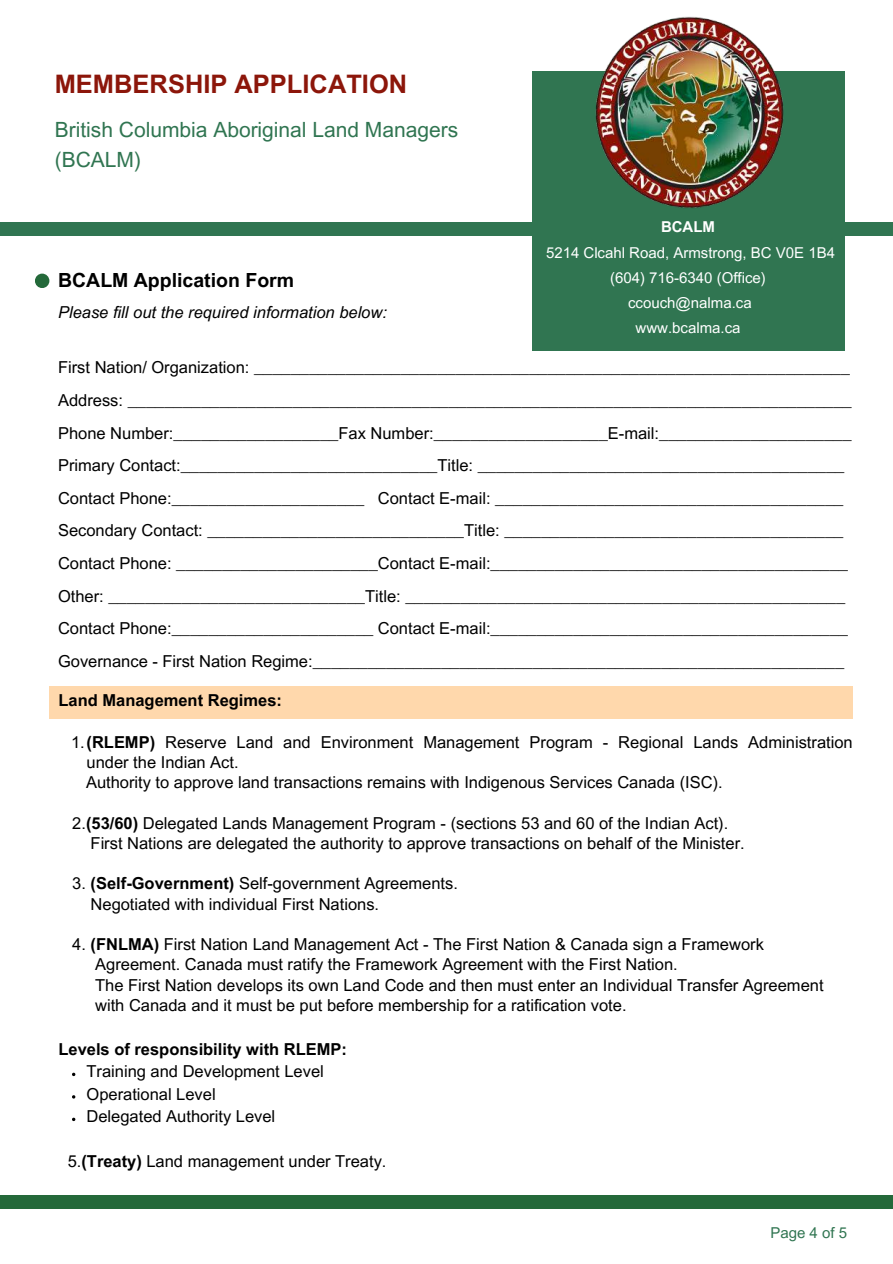
<style>
.page{position:relative;width:893px;height:1264px;background:#fff}
.page>*{position:absolute;margin:0;border:0;box-sizing:border-box;transform-origin:0 0}
.t1{font:700 25.5px "Arial MT Pro";color:#8c160a}
.t2{font:21px/29.2px "Arial MT Pro";color:#307551}
.t3{font:700 19.5px "Arial MT Pro";color:#000}
.t4{font:16.5px/32.5px "Arial MT Pro";color:#000}
.t5{font:700 16.5px "Arial MT Pro";color:#000}
.t6{font:italic 16.5px "Arial MT Pro";color:#000}
.t7{font:15px/25px "Open Sans";color:#fff;text-align:center}
.t8{font:15px/25px "Arial MT Pro";color:#fff;text-align:center}
.t9{font:15px "Arial MT Pro";color:#307551}
.t10{font:700 15px "Arial MT Pro";color:#fff}
.s1{font-weight:700}
</style>
<div class="page">
<div style="left:0;top:1194px;width:892px;height:14px;background:#24693a"></div>
<div style="left:35px;top:273px;width:14px;height:15px;background:#24693a;border-radius:50%"></div>
<div style="left:0;top:222px;width:892px;height:14px;background:#307551"></div>
<div style="left:532px;top:71px;width:312px;height:279px;background:#307551"></div>
<img style="left:595px;top:16px;width:189px;height:192px">
<div style="left:49px;top:686px;width:803px;height:33px;background:#ffd8ac"></div>
<h1 class="t1" style="left:55px;top:75px;width:354px">MEMBERSHIP APPLICATION</h1>
<p class="t2" style="left:55px;top:118px;width:405px">British Columbia Aboriginal Land Managers (BCALM)</p>
<p class="t3" style="left:58px;top:273px;width:237px">BCALM Application Form</p>
<p class="t6" style="left:58px;top:306px;width:330px">Please fill out the required information below:</p>
<p class="t10" style="left:661px;top:221px;width:56px">BCALM</p>
<p class="t8" style="left:546px;top:242px;width:290px">5214 Clcahl Road, Armstrong, BC V0E 1B4 (604) 716-6340 (Office)<br>ccouch@nalma.ca<br>www.bcalma.ca</p>
<p class="t7" style="left:546px;top:241px;width:290px">5214 Clcahl Road, Armstrong, BC V0E 1B4 (604) 716-6340 (Office)<br>ccouch@nalma.ca<br>www.bcalma.ca</p>
<p class="t4" style="left:58px;top:353px;width:795px">First Nation/ Organization: _________________________________________________________________ Address: _______________________________________________________________________________ Phone Number:__________________Fax Number:___________________E-mail:_____________________ Primary Contact:____________________________Title: ________________________________________ Contact Phone:_____________________ Contact E-mail: ______________________________________ Secondary Contact: ____________________________Title: _____________________________________ Contact Phone: ______________________Contact E-mail:_______________________________________ Other: ____________________________Title: ________________________________________________ Contact Phone:______________________ Contact E-mail:_______________________________________ Governance - First Nation Regime:__________________________________________________________</p>
<p class="t5" style="left:58px;top:694px;width:225px">Land Management Regimes:</p>
<p class="t4" style="left:86px;top:733px;width:767px;line-height:20.2px;text-indent:-15px">1.<span class="s1">(RLEMP)</span> Reserve Land and Environment Management Program - Regional Lands Administration under the Indian Act.</p>
<p class="t4" style="left:86px;top:768px;width:638px">Authority to approve land transactions remains with Indigenous Services Canada (ISC).</p>
<p class="t4" style="left:72px;top:808px;width:657px">2.<span class="s1">(53/60)</span> Delegated Lands Management Program - (sections 53 and 60 of the Indian Act).</p>
<p class="t4" style="left:91px;top:829px;width:655px">First Nations are delegated the authority to approve transactions on behalf of the Minister.</p>
<p class="t4" style="left:91px;top:875px;width:369px;line-height:20.2px;text-indent:-18px">3. <span class="s1">(Self-Government)</span> Self-government Agreements.<br>Negotiated with individual First Nations.</p>
<p class="t4" style="left:95px;top:936px;width:729px;line-height:20.2px;text-indent:-23px">4. <span class="s1">(FNLMA)</span> First Nation Land Management Act - The First Nation &amp; Canada sign a Framework Agreement. Canada must ratify the Framework Agreement with the First Nation.<br>The First Nation develops its own Land Code and then must enter an Individual Transfer Agreement with Canada and it must be put before membership for a ratification vote.</p>
<p class="t5" style="left:58px;top:1042px;width:290px">Levels of responsibility with RLEMP:</p>
<p class="t4" style="left:86px;top:1062px;width:239px;line-height:22.5px">Training and Development Level<br>Operational Level<br>Delegated Authority Level</p>
<p class="t4" style="left:68px;top:1147px;width:320px">5.<span class="s1">(Treaty)</span> Land management under Treaty.</p>
<p class="t9" style="left:770px;top:1226px;width:78px">Page 4 of 5</p>
</div>
